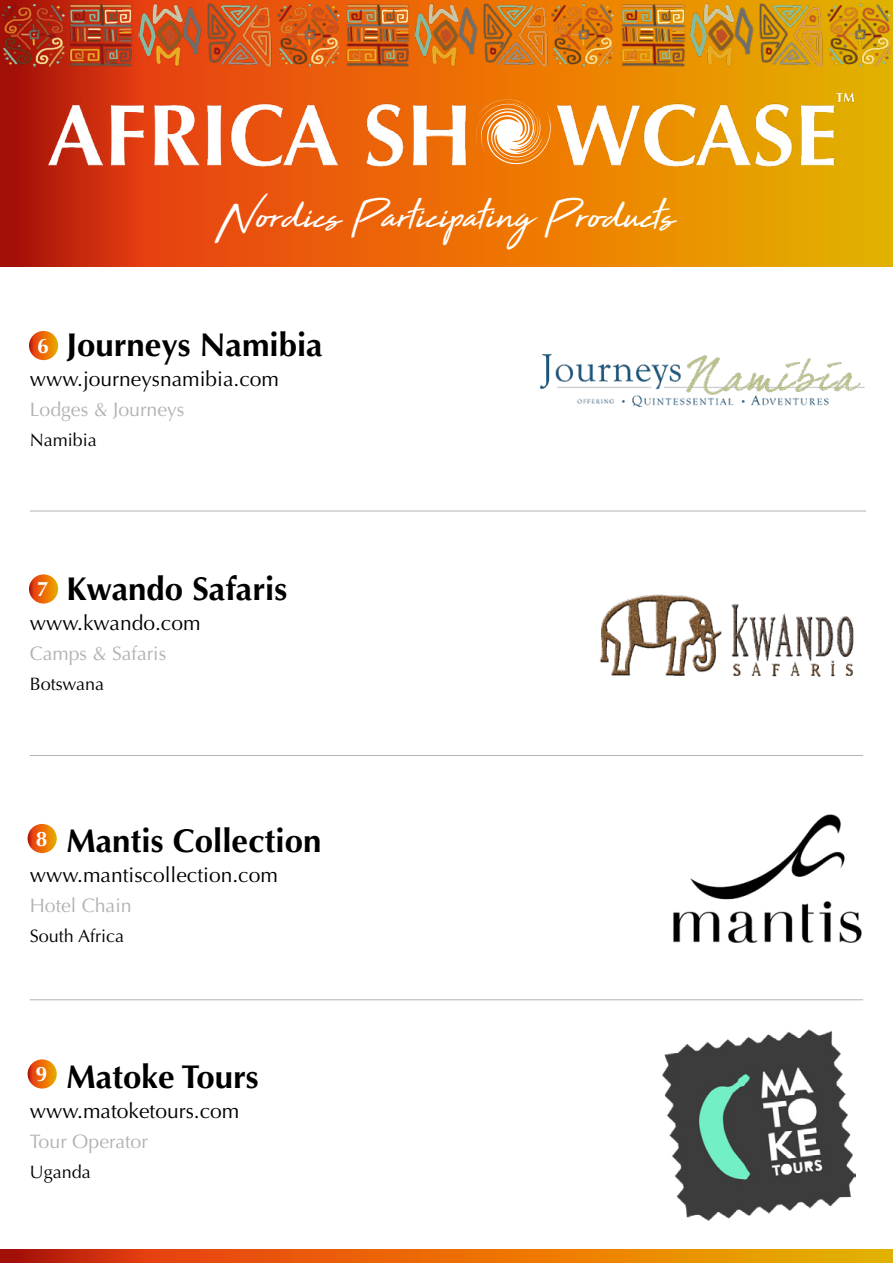
<style>
.page{position:relative;width:893px;height:1263px;background:#fff}
.page>*{position:absolute;margin:0;border:0;box-sizing:border-box;transform-origin:0 0}
.t1{font:48px "High Tide";color:#fff}
.t2{font:700 33px "Optima";color:#000}
.t3{font:21px "Optima";color:#000}
.t4{font:700 21px "Optima";color:#fff}
.t5{font:19.5px "Optima";color:#b3b2b2}
.t6{font:18px "Optima";color:#000}
</style>
<div class="page">
<svg style="left:0;top:1250px;width:893px;height:13px;background:#e36b06"></svg>
<hr style="left:30px;top:511px;width:836px;height:1px;background:#b3b2b2">
<hr style="left:30px;top:755px;width:833px;height:1px;background:#b3b2b2">
<hr style="left:30px;top:999px;width:833px;height:1px;background:#b3b2b2">
<svg style="left:0;top:0;width:893px;height:266px;background:#e16a06"></svg>
<img style="left:34px;top:89px;width:839px;height:86px">
<svg style="left:476px;top:99px;width:75px;height:65px"></svg>
<img style="left:551px;top:3px;width:64px;height:64px">
<img style="left:346px;top:3px;width:63px;height:64px">
<img style="left:484px;top:3px;width:63px;height:64px">
<img style="left:414px;top:3px;width:64px;height:64px">
<img style="left:277px;top:3px;width:64px;height:64px">
<img style="left:69px;top:3px;width:63px;height:64px">
<img style="left:208px;top:3px;width:63px;height:64px">
<img style="left:138px;top:3px;width:64px;height:64px">
<img style="left:2px;top:3px;width:63px;height:64px">
<img style="left:622px;top:3px;width:63px;height:64px">
<img style="left:759px;top:3px;width:64px;height:64px">
<img style="left:690px;top:3px;width:63px;height:64px">
<img style="left:828px;top:3px;width:63px;height:64px">
<svg style="left:29px;top:331px;width:29px;height:29px"></svg>
<img style="left:540px;top:354px;width:325px;height:53px">
<svg style="left:29px;top:574px;width:29px;height:29px"></svg>
<img style="left:599px;top:594px;width:255px;height:83px">
<img style="left:673px;top:814px;width:189px;height:129px">
<svg style="left:28px;top:824px;width:29px;height:29px"></svg>
<img style="left:663px;top:1029px;width:192px;height:191px">
<svg style="left:28px;top:1059px;width:29px;height:29px"></svg>
<h1 class="t1" style="left:219px;top:182px;width:456px">Nordics Participating Products</h1>
<h2 class="t2" style="left:66px;top:326px;width:258px">Journeys Namibia</h2>
<p class="t3" style="left:30px;top:367px;width:251px">www.journeysnamibia.com</p>
<p class="t5" style="left:30px;top:398px;width:156px">Lodges &amp; Journeys</p>
<p class="t6" style="left:30px;top:430px;width:69px">Namibia</p>
<p class="t4" style="left:37px;top:334px;width:13px">6</p>
<h2 class="t2" style="left:66px;top:570px;width:222px">Kwando Safaris</h2>
<p class="t3" style="left:30px;top:611px;width:172px">www.kwando.com</p>
<p class="t5" style="left:30px;top:642px;width:138px">Camps &amp; Safaris</p>
<p class="t6" style="left:30px;top:674px;width:76px">Botswana</p>
<p class="t4" style="left:37px;top:577px;width:13px">7</p>
<h2 class="t2" style="left:66px;top:822px;width:256px">Mantis Collection</h2>
<p class="t3" style="left:30px;top:863px;width:250px">www.mantiscollection.com</p>
<p class="t5" style="left:30px;top:894px;width:103px">Hotel Chain</p>
<p class="t6" style="left:30px;top:925px;width:96px">South Africa</p>
<p class="t4" style="left:36px;top:826px;width:13px">8</p>
<h2 class="t2" style="left:66px;top:1057px;width:194px">Matoke Tours</h2>
<p class="t3" style="left:30px;top:1098px;width:211px">www.matoketours.com</p>
<p class="t5" style="left:30px;top:1129px;width:120px">Tour Operator</p>
<p class="t6" style="left:30px;top:1161px;width:63px">Uganda</p>
<p class="t4" style="left:36px;top:1062px;width:13px">9</p>
</div>
